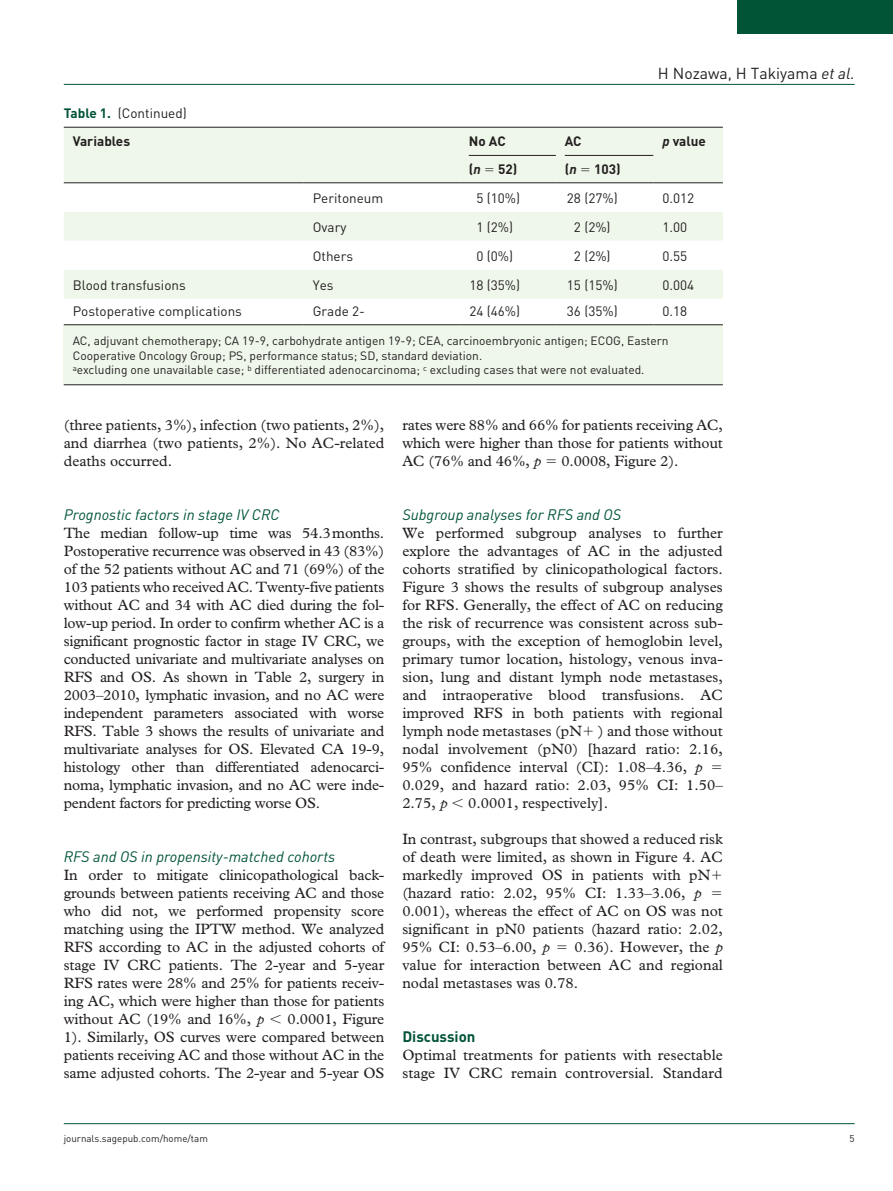
<style>
.page{position:relative;width:893px;height:1191px;background:#fff}
.page>*{position:absolute;margin:0;border:0;box-sizing:border-box;transform-origin:0 0}
.t1{font:15.75px "DIN";color:#231f20}
.t2{font:15px/18px "Plantin Std";color:#231f20;text-align:justify}
.t3{font:italic 15px "DIN";color:#015436}
.t4{font:700 15px "DIN";color:#015436}
.t5{font:13.5px "DIN";color:#231f20}
.t6{font:700 13.5px "DIN";color:#231f20}
.t7{font:12px/14.2px "DIN";color:#231f20}
.t8{font:9.75px "DIN";color:#231f20}
.s1{font-weight:700;color:#015436}
.s2{font-style:italic}
</style>
<div class="page">
<hr style="left:64px;top:84px;width:791px;height:1px;background:#015436">
<hr style="left:64px;top:1123px;width:791px;height:1px;background:#015436">
<div style="left:738px;top:0;width:155px;height:34px;background:#015436"></div>
<div style="left:64px;top:325px;width:659px;height:60px;background:#eff7ea"></div>
<hr style="left:64px;top:384px;width:659px;height:1px;background:#231f20">
<div style="left:64px;top:128px;width:659px;height:54px;background:#eff7ea"></div>
<svg style="left:64px;top:183px;width:659px;height:116px;fill:#f4f9f1"></svg>
<hr style="left:64px;top:324px;width:240px;height:1px;background:#231f20">
<hr style="left:304px;top:324px;width:156px;height:1px;background:#231f20">
<hr style="left:460px;top:324px;width:96px;height:1px;background:#231f20">
<hr style="left:556px;top:324px;width:97px;height:1px;background:#231f20">
<hr style="left:653px;top:324px;width:70px;height:1px;background:#231f20">
<hr style="left:653px;top:182px;width:70px;height:1px;background:#231f20">
<hr style="left:64px;top:182px;width:240px;height:1px;background:#231f20">
<hr style="left:304px;top:182px;width:156px;height:1px;background:#231f20">
<hr style="left:460px;top:182px;width:96px;height:1px;background:#231f20">
<hr style="left:556px;top:182px;width:97px;height:1px;background:#231f20">
<hr style="left:469px;top:155px;width:87px;height:1px;background:#231f20">
<hr style="left:565px;top:155px;width:88px;height:1px;background:#231f20">
<hr style="left:64px;top:127px;width:659px;height:1px;background:#231f20">
<svg style="left:485px;top:168px;width:8px;height:3px"></svg>
<svg style="left:581px;top:168px;width:8px;height:3px"></svg>
<p class="t5" style="left:64px;top:105px;width:125px"><span class="s1">Table 1.</span> (Continued)</p>
<p class="t1" style="left:658px;top:63px;width:198px">H Nozawa, H Takiyama <span class="s2">et al.</span></p>
<p class="t6" style="left:73px;top:132px;width:59px">Variables</p>
<p class="t6" style="left:469px;top:132px;width:38px">No AC</p>
<p class="t6" style="left:565px;top:132px;width:18px">AC</p>
<p class="t6" style="left:662px;top:132px;width:45px"><span class="s2">p</span> value</p>
<p class="t6" style="left:469px;top:160px;width:13px">(<span class="s2">n</span></p>
<p class="t6" style="left:498px;top:160px;width:21px">52)</p>
<p class="t6" style="left:565px;top:160px;width:13px">(<span class="s2">n</span></p>
<p class="t6" style="left:594px;top:160px;width:28px">103)</p>
<p class="t5" style="left:313px;top:189px;width:72px">Peritoneum</p>
<p class="t5" style="left:476px;top:189px;width:45px">5 (10%)</p>
<p class="t5" style="left:567px;top:189px;width:52px">28 (27%)</p>
<p class="t5" style="left:662px;top:189px;width:33px">0.012</p>
<p class="t5" style="left:313px;top:218px;width:35px">Ovary</p>
<p class="t5" style="left:476px;top:218px;width:38px">1 (2%)</p>
<p class="t5" style="left:574px;top:218px;width:38px">2 (2%)</p>
<p class="t5" style="left:662px;top:218px;width:26px">1.00</p>
<p class="t5" style="left:313px;top:247px;width:42px">Others</p>
<p class="t5" style="left:476px;top:247px;width:38px">0 (0%)</p>
<p class="t5" style="left:574px;top:247px;width:38px">2 (2%)</p>
<p class="t5" style="left:662px;top:247px;width:26px">0.55</p>
<p class="t5" style="left:73px;top:276px;width:114px">Blood transfusions</p>
<p class="t5" style="left:313px;top:276px;width:22px">Yes</p>
<p class="t5" style="left:469px;top:276px;width:52px">18 (35%)</p>
<p class="t5" style="left:567px;top:276px;width:52px">15 (15%)</p>
<p class="t5" style="left:662px;top:276px;width:33px">0.004</p>
<p class="t5" style="left:73px;top:302px;width:171px">Postoperative complications</p>
<p class="t5" style="left:313px;top:302px;width:54px">Grade 2-</p>
<p class="t5" style="left:469px;top:302px;width:52px">24 (46%)</p>
<p class="t5" style="left:567px;top:302px;width:52px">36 (35%)</p>
<p class="t5" style="left:662px;top:302px;width:26px">0.18</p>
<p class="t7" style="left:73px;top:334px;width:597px">AC, adjuvant chemotherapy; CA 19-9, carbohydrate antigen 19-9; CEA, carcinoembryonic antigen; ECOG, Eastern<br>Cooperative Oncology Group; PS, performance status; SD, standard deviation.<br><sup>a</sup>excluding one unavailable case; <sup>b</sup> differentiated adenocarcinoma; <sup>c</sup> excluding cases that were not evaluated.</p>
<p class="t2" style="left:64px;top:416px;width:322px">(three patients, 3%), infection (two patients, 2%), and diarrhea (two patients, 2%). No AC-related deaths occurred.</p>
<p class="t3" style="left:64px;top:505px;width:217px">Prognostic factors in stage IV CRC</p>
<p class="t2" style="left:64px;top:524px;width:322px">The median follow-up time was 54.3months.<br>Postoperative recurrence was observed in 43 (83%) of the 52 patients without AC and 71 (69%) of the 103 patients who received AC. Twenty-five patients without AC and 34 with AC died during the fol&shy;low-up period. In order to confirm whether AC is a significant prognostic factor in stage IV CRC, we conducted univariate and multivariate analyses on RFS and OS. As shown in Table 2, surgery in 2003–2010, lymphatic invasion, and no AC were independent parameters associated with worse RFS. Table 3 shows the results of univariate and multivariate analyses for OS. Elevated CA 19-9, histology other than differentiated adenocarci&shy;noma, lymphatic invasion, and no AC were inde&shy;pendent factors for predicting worse OS.</p>
<p class="t3" style="left:64px;top:847px;width:273px">RFS and OS in propensity-matched cohorts</p>
<p class="t2" style="left:64px;top:866px;width:322px">In order to mitigate clinicopathological back&shy;grounds between patients receiving AC and those who did not, we performed propensity score matching using the IPTW method. We analyzed RFS according to AC in the adjusted cohorts of stage IV CRC patients. The 2-year and 5-year RFS rates were 28% and 25% for patients receiv&shy;ing AC, which were higher than those for patients without AC (19% and 16%, <span class="s2">p</span></p>
<p class="t2" style="left:64px;top:1010px;width:322px;text-indent:224px">0.0001, Figure 1). Similarly, OS curves were compared between patients receiving AC and those without AC in the same adjusted cohorts. The 2-year and 5-year OS</p>
<p class="t2" style="left:402px;top:416px;width:322px">rates were 88% and 66% for patients receiving AC, which were higher than those for patients without AC (76% and 46%, <span class="s2">p</span></p>
<p class="t2" style="left:561px;top:452px;width:119px">0.0008, Figure 2).</p>
<p class="t3" style="left:402px;top:505px;width:220px">Subgroup analyses for RFS and OS</p>
<p class="t2" style="left:402px;top:524px;width:322px;text-align:left">We performed subgroup analyses to further explore the advantages of AC in the adjusted cohorts stratified by clinicopathological factors.<br>Figure 3 shows the results of subgroup analyses for RFS. Generally, the effect of AC on reducing the risk of recurrence was consistent across sub&shy;groups, with the exception of hemoglobin level, primary tumor location, histology, venous inva&shy;sion, lung and distant lymph node metastases, and intraoperative blood transfusions. AC improved RFS in both patients with regional lymph node metastases (pN ) and those without nodal involvement (pN0) [hazard ratio: 2.16, 95% confidence interval (CI): 1.08–4.36, <span class="s2">p </span>0.029, and hazard ratio: 2.03, 95% CI: 1.50– 2.75, <span class="s2">p</span></p>
<p class="t2" style="left:468px;top:794px;width:141px">0.0001, respectively].</p>
<p class="t2" style="left:402px;top:830px;width:322px;text-align:left">In contrast, subgroups that showed a reduced risk of death were limited, as shown in Figure 4. AC markedly improved OS in patients with pN (hazard ratio: 2.02, 95% CI: 1.33–3.06, <span class="s2">p </span>0.001), whereas the effect of AC on OS was not significant in pN0 patients (hazard ratio: 2.02, 95% CI: 0.53–6.00, <span class="s2">p</span></p>
<p class="t2" style="left:402px;top:938px;width:322px;text-indent:172px">0.36). However, the <span class="s2">p </span>value for interaction between AC and regional nodal metastases was 0.78.</p>
<p class="t4" style="left:402px;top:1027px;width:75px">Discussion</p>
<p class="t2" style="left:402px;top:1046px;width:322px">Optimal treatments for patients with resectable stage IV CRC remain controversial. Standard</p>
<p class="t8" style="left:64px;top:1132px;width:146px">journals.sagepub.com/home/tam</p>
<p class="t8" style="left:850px;top:1132px;width:7px">5</p>
</div>
